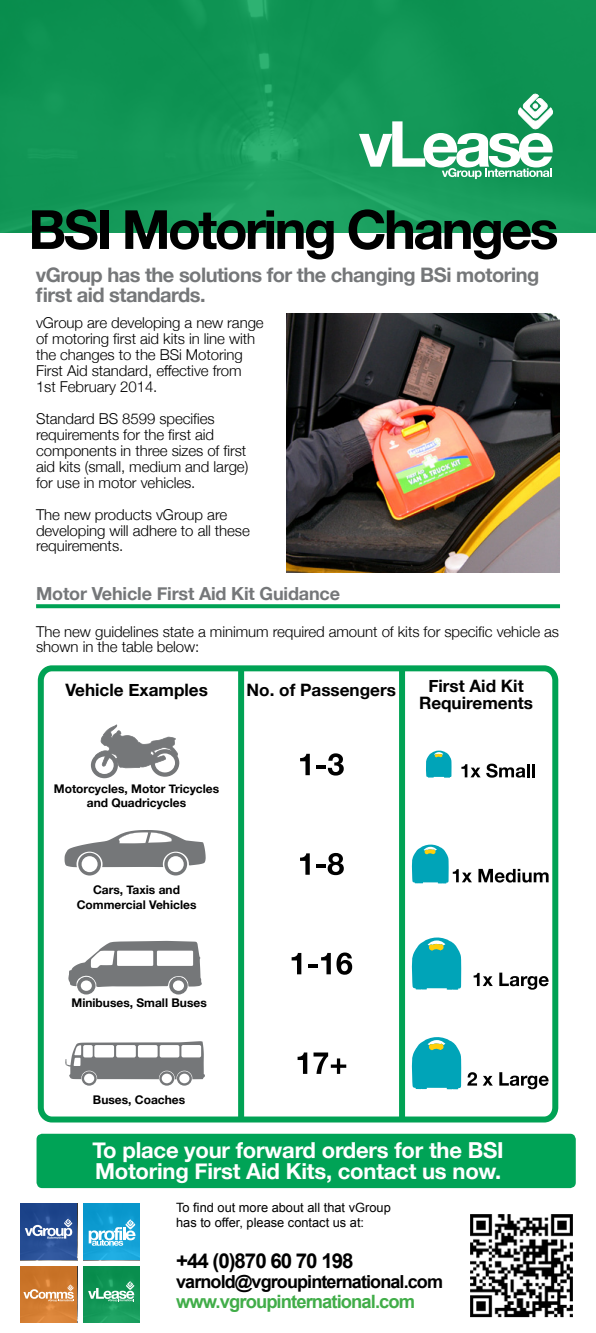
<style>
.page{position:relative;width:596px;height:1333px;background:#fff}
.page>*{position:absolute;margin:0;border:0;box-sizing:border-box;transform-origin:0 0}
.t1{font:700 54px "Helvetica Neue";letter-spacing:-.05em;color:#000}
.t2{font:700 22px/21px "Helvetica Neue";letter-spacing:-.01em;color:#fff}
.t3{font:700 20.5px "Arial";letter-spacing:-.05em;color:#000}
.t4{font:700 20px/20px "Helvetica Neue";letter-spacing:-.025em;color:#757779}
.t5{font:700 18.4px "Arial";letter-spacing:-.05em;color:#41ad49}
.t6{font:700 18px "Helvetica Neue";letter-spacing:-.01em;color:#757779}
.t7{font:700 18px "Arial";letter-spacing:-.05em;color:#000}
.t8{font:700 17.1px/17.1px "Helvetica Neue";color:#000;text-align:center}
.t9{font:300 15px/16px "Helvetica Neue";letter-spacing:-.005em;color:#000}
.t10{font:12.8px/15.4px "Arial";color:#000}
.t11{font:700 12px/14.3px "Helvetica Neue";color:#000;text-align:center}
</style>
<div class="page">
<div style="left:37px;top:1133px;width:538px;height:54px;background:#00a356;border-radius:6px"></div>
<div style="left:0;top:0;width:595px;height:233px;background:linear-gradient(to bottom,#0b9050,#1a9f5f)"></div>
<svg style="left:359px;top:93px;width:195px;height:86px"></svg>
<svg style="left:36px;top:604px;width:523px;height:4px;background:#0ea75d"></svg>
<img style="left:470px;top:1214px;width:103px;height:104px">
<div style="left:20px;top:1203px;width:57px;height:56px;background:linear-gradient(to bottom,#194086,#2e569c)"></div>
<svg style="left:25px;top:1218px;width:48px;height:20px"></svg>
<svg style="left:83px;top:1266px;width:57px;height:56px;background:#129657"></svg>
<svg style="left:88px;top:1281px;width:47px;height:20px"></svg>
<svg style="left:20px;top:1266px;width:57px;height:56px;background:#d07a2f"></svg>
<svg style="left:23px;top:1284px;width:51px;height:17px"></svg>
<svg style="left:83px;top:1203px;width:57px;height:56px;background:#139fd4"></svg>
<svg style="left:89px;top:1219px;width:47px;height:26px"></svg>
<div style="left:38px;top:665px;width:520px;height:457px;border:6px solid #00a254;border-radius:12px"></div>
<svg style="left:68px;top:940px;width:134px;height:54px"></svg>
<svg style="left:91px;top:724px;width:88px;height:54px"></svg>
<svg style="left:65px;top:1041px;width:140px;height:44px"></svg>
<svg style="left:64px;top:830px;width:141px;height:45px"></svg>
<div style="left:238px;top:668px;width:6px;height:451px;background:#00a254"></div>
<div style="left:399px;top:668px;width:6px;height:451px;background:#00a254"></div>
<svg style="left:300px;top:753px;width:9px;height:22px"></svg>
<svg style="left:316px;top:753px;width:27px;height:22px"></svg>
<svg style="left:426px;top:750px;width:25px;height:27px"></svg>
<svg style="left:461px;top:764px;width:19px;height:13px"></svg>
<svg style="left:486px;top:763px;width:48px;height:14px"></svg>
<svg style="left:300px;top:853px;width:9px;height:21px"></svg>
<svg style="left:316px;top:852px;width:27px;height:23px"></svg>
<svg style="left:411px;top:844px;width:60px;height:39px"></svg>
<svg style="left:478px;top:868px;width:70px;height:14px"></svg>
<svg style="left:291px;top:952px;width:10px;height:22px"></svg>
<svg style="left:308px;top:952px;width:22px;height:22px"></svg>
<svg style="left:336px;top:952px;width:16px;height:22px"></svg>
<svg style="left:411px;top:937px;width:50px;height:52px;background:#2eb3bd"></svg>
<svg style="left:473px;top:972px;width:19px;height:14px"></svg>
<svg style="left:499px;top:972px;width:49px;height:17px"></svg>
<svg style="left:297px;top:1052px;width:10px;height:21px"></svg>
<svg style="left:313px;top:1052px;width:33px;height:21px"></svg>
<svg style="left:411px;top:1037px;width:50px;height:52px;background:#2db2bd"></svg>
<svg style="left:467px;top:1072px;width:9px;height:13px"></svg>
<svg style="left:483px;top:1075px;width:9px;height:10px"></svg>
<svg style="left:499px;top:1072px;width:49px;height:17px"></svg>
<img style="left:286px;top:313px;width:273px;height:259px">
<h1 class="t1" style="left:28px;top:187px;width:531px">BSI Motoring Changes</h1>
<h3 class="t4" style="left:36px;top:266px;width:504px">vGroup has the solutions for the changing BSi motoring first aid standards.</h3>
<p class="t9" style="left:36px;top:314px;width:229px">vGroup are developing a new range of motoring first aid kits in line with the changes to the BSi Motoring<br>First Aid standard, effective from<br>1st February 2014.</p>
<p class="t9" style="left:36px;top:410px;width:213px">Standard BS 8599 specifies requirements for the first aid components in three sizes of first aid kits (small, medium and large) for use in motor vehicles.</p>
<p class="t9" style="left:36px;top:506px;width:215px;line-height:15.5px">The new products vGroup are developing will adhere to all these requirements.</p>
<p class="t6" style="left:36px;top:580px;width:305px">Motor Vehicle First Aid Kit Guidance</p>
<p class="t9" style="left:36px;top:623px;width:524px;line-height:15px">The new guidelines state a minimum required amount of kits for specific vehicle as shown in the table below:</p>
<p class="t8" style="left:65px;top:681px;width:144px">Vehicle Examples</p>
<p class="t8" style="left:246px;top:681px;width:151px">No. of Passengers</p>
<p class="t8" style="left:418px;top:677px;width:115px">First Aid Kit<br>Requirements</p>
<p class="t11" style="left:54px;top:782px;width:167px">Motorcycles, Motor Tricycles and Quadricycles</p>
<p class="t11" style="left:77px;top:883px;width:121px">Cars, Taxis and<br>Commercial Vehicles</p>
<p class="t11" style="left:71px;top:995px;width:137px">Minibuses, Small Buses</p>
<p class="t11" style="left:93px;top:1092px;width:94px">Buses, Coaches</p>
<h2 class="t2" style="left:92px;top:1139px;width:412px">To place your forward orders for the BSI<br>Motoring First Aid Kits, contact us now.</h2>
<p class="t10" style="left:176px;top:1199px;width:216px">To find out more about all that vGroup has to offer, please contact us at:</p>
<h3 class="t3" style="left:176px;top:1247px;width:179px">+44 (0)870 60 70 198</h3>
<p class="t7" style="left:176px;top:1269px;width:268px">varnold@vgroupinternational.com</p>
<p class="t5" style="left:176px;top:1289px;width:240px">www.vgroupinternational.com</p>
</div>
